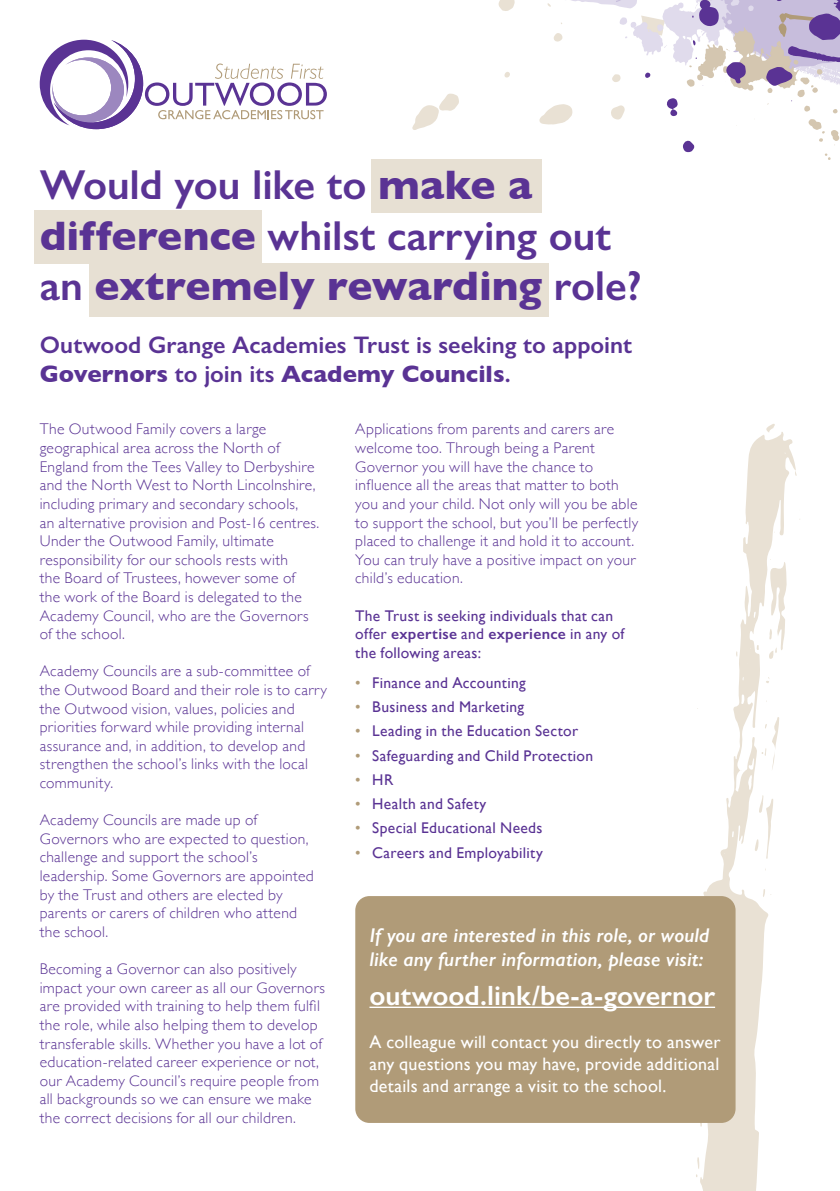
<style>
.page{position:relative;width:840px;height:1191px;background:#fff}
.page>*{position:absolute;margin:0;border:0;box-sizing:border-box;transform-origin:0 0}
.t1{font:600 42px/50.4px "Gill Sans";letter-spacing:-.005em;color:#5a3394}
.t2{font:600 28px "Gill Sans";color:#fff}
.t3{font:600 24px/28.8px "Gill Sans";color:#5a3394}
.t4{font:italic 600 20px/24px "Gill Sans";letter-spacing:.005em;color:#fff}
.t5{font:18px/21.6px "Gill Sans";letter-spacing:.015em;color:#fff;text-align:justify}
.t6{font:300 15.6px/18.6px "Gill Sans";letter-spacing:.02em;color:#5a3394}
.t7{font:15.6px/18.6px "Gill Sans";letter-spacing:.02em;color:#5a3394}
.s1{font-weight:700}
.s2{font-weight:600}
.s3{color:#b09b78}
</style>
<div class="page">
<div style="left:371px;top:159px;width:170px;height:54px;background:#e7e0d3"></div>
<div style="left:35px;top:210px;width:226px;height:54px;background:#e7e0d3"></div>
<div style="left:89px;top:263px;width:460px;height:54px;background:#e7e0d3"></div>
<svg style="left:697px;top:432px;width:98px;height:759px"></svg>
<svg style="left:698px;top:1123px;width:8px;height:3px"></svg>
<svg style="left:754px;top:795px;width:19px;height:64px"></svg>
<svg style="left:761px;top:889px;width:3px;height:8px"></svg>
<svg style="left:756px;top:645px;width:3px;height:5px"></svg>
<svg style="left:696px;top:1157px;width:3px;height:20px"></svg>
<svg style="left:761px;top:717px;width:18px;height:54px"></svg>
<svg style="left:768px;top:559px;width:19px;height:100px"></svg>
<svg style="left:764px;top:424px;width:11px;height:9px"></svg>
<svg style="left:765px;top:677px;width:4px;height:7px"></svg>
<svg style="left:40px;top:40px;width:287px;height:89px"></svg>
<svg style="left:412px;top:94px;width:47px;height:36px"></svg>
<svg style="left:498px;top:0;width:341px;height:160px"></svg>
<div style="left:355px;top:896px;width:380px;height:227px;background:#b09b78;border-radius:14px"></div>
<hr style="left:369px;top:1006px;width:345px;height:2px;background:#fff">
<p class="t1" style="left:40px;top:160px;width:603px">Would you like to <span class="s1">make a difference</span> whilst carrying out an <span class="s1">extremely rewarding</span> role?</p>
<p class="t3" style="left:40px;top:330px;width:593px">Outwood Grange Academies Trust is seeking to appoint<br><span class="s1">Governors</span> to join its <span class="s1">Academy Councils</span>.</p>
<p class="t6" style="left:40px;top:419px;width:277px">The Outwood Family covers a large geographical area across the North of England from the Tees Valley to Derbyshire and the North West to North Lincolnshire, including primary and secondary schools,</p>
<p class="t6" style="left:40px;top:512px;width:281px">an alternative provision and Post-16 centres.<br>Under the Outwood Family, ultimate responsibility for our schools rests with<br>the Board of Trustees, however some of the work of the Board is delegated to the Academy Council, who are the Governors</p>
<p class="t6" style="left:40px;top:624px;width:87px">of the school.</p>
<p class="t6" style="left:40px;top:661px;width:288px">Academy Councils are a sub-committee of the Outwood Board and their role is to carry the Outwood vision, values, policies and priorities forward while providing internal assurance and, in addition, to develop and strengthen the school’s links with the local community.</p>
<p class="t6" style="left:40px;top:810px;width:275px">Academy Councils are made up of Governors who are expected to question, challenge and support the school’s leadership. Some Governors are appointed by the Trust and others are elected by parents or carers of children who attend</p>
<p class="t6" style="left:40px;top:921px;width:70px">the school.</p>
<p class="t6" style="left:40px;top:959px;width:287px">Becoming a Governor can also positively impact your own career as all our Governors are provided with training to help them fulfil the role, while also helping them to develop transferable skills. Whether you have a lot of education-related career experience or not, our Academy Council’s require people from all backgrounds so we can ensure we make the correct decisions for all our children.</p>
<p class="t6" style="left:355px;top:419px;width:284px">Applications from parents and carers are welcome too. Through being a Parent Governor you will have the chance to influence all the areas that matter to both you and your child. Not only will you be able to support the school, but you’ll be perfectly placed to challenge it and hold it to account.<br>You can truly have a positive impact on your child’s education.</p>
<p class="t7" style="left:355px;top:606px;width:270px">The Trust is seeking individuals that can offer <span class="s2">expertise</span> and <span class="s2">experience</span> in any of the following areas:</p>
<p class="t7" style="left:355px;top:673px;width:172px"><span class="s3">•</span> Finance and Accounting</p>
<p class="t7" style="left:355px;top:697px;width:170px"><span class="s3">•</span> Business and Marketing</p>
<p class="t7" style="left:355px;top:721px;width:224px"><span class="s3">•</span> Leading in the Education Sector</p>
<p class="t7" style="left:355px;top:746px;width:239px"><span class="s3">•</span> Safeguarding and Child Protection</p>
<p class="t7" style="left:355px;top:770px;width:40px"><span class="s3">•</span> HR</p>
<p class="t7" style="left:355px;top:794px;width:132px"><span class="s3">•</span> Health and Safety</p>
<p class="t7" style="left:355px;top:818px;width:189px"><span class="s3">•</span> Special Educational Needs</p>
<p class="t7" style="left:355px;top:843px;width:189px"><span class="s3">•</span> Careers and Employability</p>
<p class="t4" style="left:369px;top:923px;width:341px">If you are interested in this role, or would like any further information, please visit:</p>
<p class="t2" style="left:369px;top:978px;width:347px">outwood.link/be-a-governor</p>
<p class="t5" style="left:369px;top:1031px;width:352px">A colleague will contact you directly to answer any questions you may have, provide additional details and arrange a visit to the school.</p>
</div>
